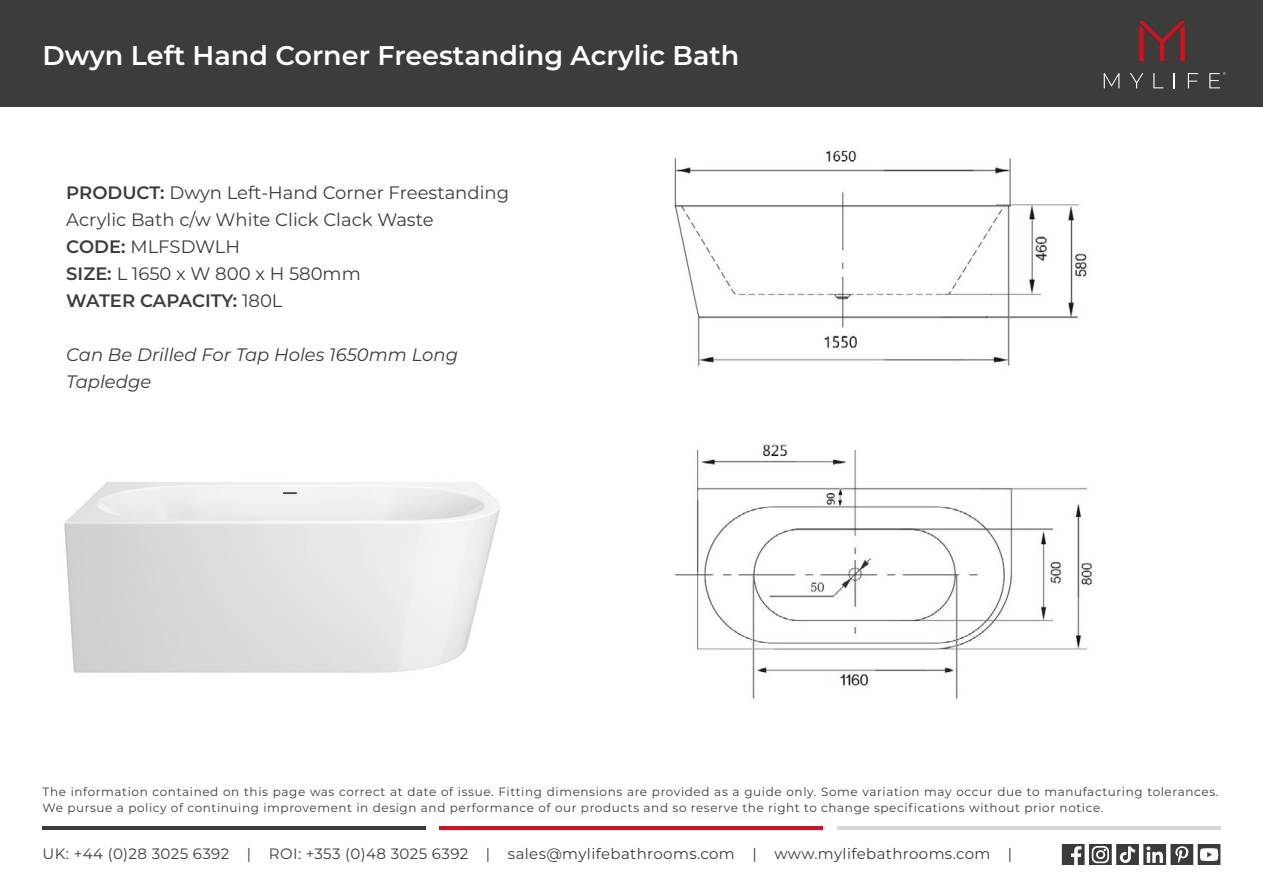
<style>
.page{position:relative;width:1263px;height:893px;background:#fff}
.page>*{position:absolute;margin:0;border:0;box-sizing:border-box;transform-origin:0 0}
.t1{font:600 27px "Montserrat";color:#fff}
.t2{font:18px/27px "Montserrat";color:#3c3c3b}
.t3{font:italic 18px/27px "Montserrat";color:#3c3c3b}
.t4{font:15px "Montserrat";letter-spacing:.025em;color:#3c3c3b}
.t5{font:12px/16.5px "Montserrat";letter-spacing:.05em;color:#3c3c3b}
.s1{font-weight:600}
</style>
<div class="page">
<div style="left:0;top:0;width:1263px;height:106px;background:#3c3c3b"></div>
<svg style="left:1139px;top:21px;width:45px;height:40px"></svg>
<svg style="left:1104px;top:73px;width:15px;height:15px"></svg>
<svg style="left:1130px;top:73px;width:13px;height:15px"></svg>
<svg style="left:1153px;top:73px;width:10px;height:15px"></svg>
<svg style="left:1174px;top:73px;width:1px;height:15px"></svg>
<svg style="left:1188px;top:73px;width:10px;height:15px"></svg>
<svg style="left:1209px;top:72px;width:17px;height:16px"></svg>
<svg style="left:1062px;top:845px;width:158px;height:19px"></svg>
<hr style="left:43px;top:827px;width:383px;height:3px;background:#3c3c3b">
<hr style="left:440px;top:827px;width:383px;height:3px;background:#de0a1c">
<hr style="left:837px;top:827px;width:383px;height:3px;background:#d9d9d9">
<img style="left:674px;top:150px;width:413px;height:216px">
<img style="left:675px;top:444px;width:417px;height:255px">
<img style="left:64px;top:482px;width:436px;height:191px">
<h1 class="t1" style="left:43px;top:36px;width:698px">Dwyn Left Hand Corner Freestanding Acrylic Bath</h1>
<h2 class="t2" style="left:66px;top:178px;width:444px"><span class="s1">PRODUCT:</span> Dwyn Left-Hand Corner Freestanding<br>Acrylic Bath c/w White Click Clack Waste<br><span class="s1">CODE:</span> MLFSDWLH<br><span class="s1">SIZE:</span> L 1650 x W 800 x H 580mm<br><span class="s1">WATER CAPACITY:</span> 180L</h2>
<h2 class="t3" style="left:66px;top:340px;width:393px">Can Be Drilled For Tap Holes 1650mm Long<br>Tapledge</h2>
<p class="t5" style="left:43px;top:783px;width:1177px">The information contained on this page was correct at date of issue. Fitting dimensions are provided as a guide only. Some variation may occur due to manufacturing tolerances.<br>We pursue a policy of continuing improvement in design and performance of our products and so reserve the right to change specifications without prior notice.</p>
<p class="t4" style="left:43px;top:843px;width:971px">UK: +44 (0)28 3025 6392 | ROI: +353 (0)48 3025 6392 | sales@mylifebathrooms.com | www.mylifebathrooms.com |</p>
</div>
